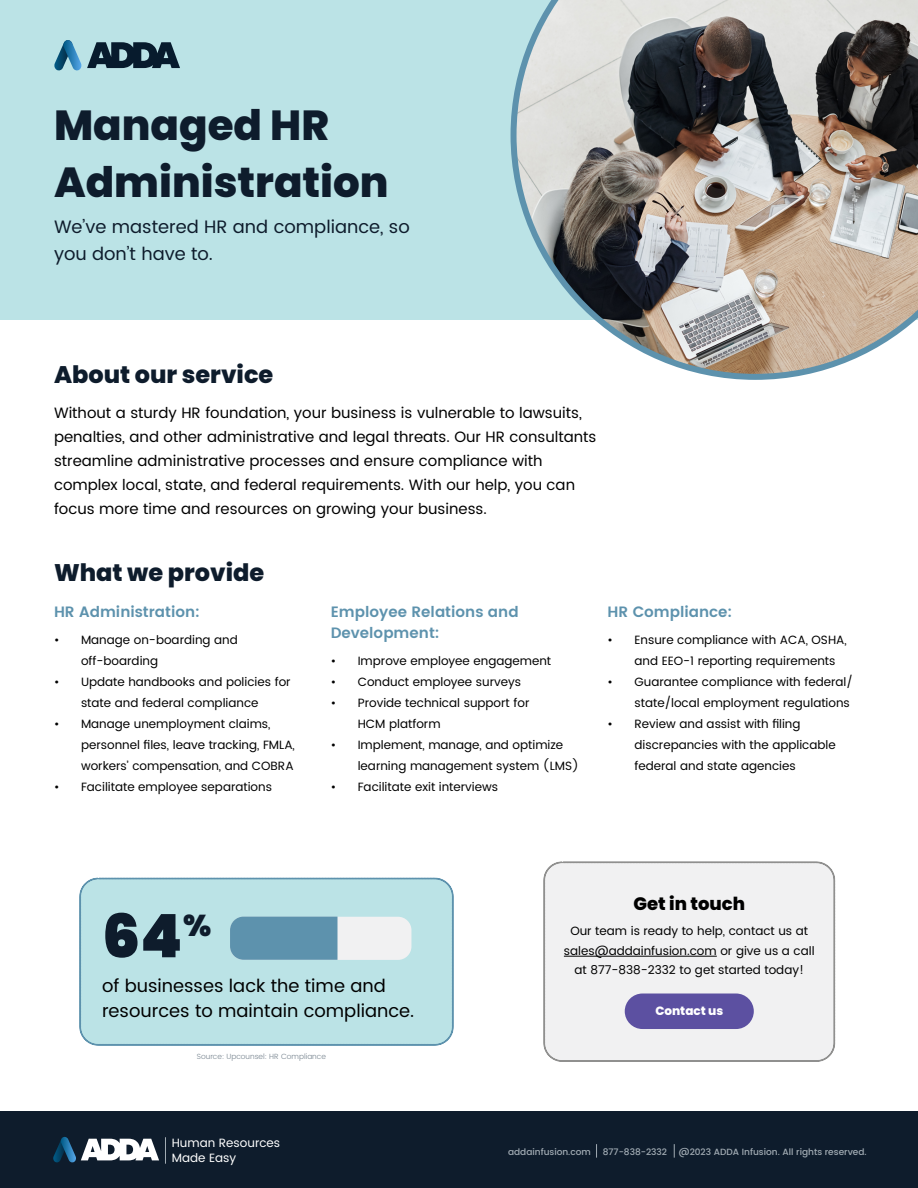
<style>
.page{position:relative;width:918px;height:1188px;background:#fff}
.page>*{position:absolute;margin:0;border:0;box-sizing:border-box;transform-origin:0 0}
.t1{font:900 60px "Poppins";color:#0e1c2c}
.t2{font:800 42px/57px "Poppins";color:#0e1c2c}
.t3{font:800 24px "Poppins";color:#0e1c2c}
.t4{font:18px/24.6px "Poppins";color:#000}
.t5{font:18px/27px "Poppins";color:#0e1c2c}
.t6{font:800 18px "Poppins";color:#000}
.t7{font:15px/24px "Poppins";color:#000}
.t8{font:600 15px "Poppins";color:#5d92ad}
.t9{font:12px/21px "Poppins";color:#000}
.t10{font:12px/14.4px "Poppins";color:#fff}
.t11{font:800 12px "Poppins";color:#fff}
.t12{font:500 9px "Poppins";color:#a2acb4}
.t13{font:300 7.5px "Poppins";color:#77848f}
</style>
<div class="page">
<div style="left:0;top:1111px;width:918px;height:77px;background:#0e1c2c"></div>
<svg style="left:53px;top:1137px;width:106px;height:26px"></svg>
<svg style="left:674px;top:1144px;width:1px;height:14px"></svg>
<svg style="left:596px;top:1144px;width:1px;height:14px"></svg>
<svg style="left:165px;top:1137px;width:1px;height:27px"></svg>
<div style="left:0;top:0;width:918px;height:320px;background:#bbe3e6"></div>
<svg style="left:511px;top:0;width:407px;height:380px;background:#a19e9a"></svg>
<svg style="left:54px;top:40px;width:126px;height:31px"></svg>
<div style="left:543px;top:861px;width:292px;height:201px;background:#f1f1f2"></div>
<div style="left:625px;top:994px;width:129px;height:35px;background:#5c50a1;border-radius:18px"></div>
<hr style="left:564px;top:956px;width:153px;height:1px;background:#000">
<div style="left:79px;top:877px;width:375px;height:169px;background:#bbe3e6"></div>
<div style="left:230px;top:917px;width:181px;height:43px;background:#f1f1f2;border-radius:14px"></div>
<div style="left:230px;top:917px;width:108px;height:43px;background:#5d92ad"></div>
<h2 class="t2" style="left:54px;top:97px;width:336px">Managed HR<br>Administration</h2>
<h3 class="t5" style="left:54px;top:214px;width:357px">We’ve mastered HR and compliance, so you don’t have to.</h3>
<h3 class="t3" style="left:54px;top:360px;width:221px">About our service</h3>
<p class="t7" style="left:54px;top:402px;width:544px">Without a sturdy HR foundation, your business is vulnerable to lawsuits, penalties, and other administrative and legal threats. Our HR consultants streamline administrative processes and ensure compliance with complex local, state, and federal requirements. With our help, you can focus more time and resources on growing your business.</p>
<h3 class="t3" style="left:54px;top:559px;width:212px">What we provide</h3>
<p class="t8" style="left:54px;top:600px;width:147px">HR Administration:</p>
<p class="t9" style="left:81px;top:630px;width:158px;text-indent:-27px">• Manage on-boarding and off-boarding</p>
<p class="t9" style="left:54px;top:672px;width:238px;text-align:center">• Update handbooks and policies for state and federal compliance</p>
<p class="t9" style="left:81px;top:714px;width:215px;text-indent:-27px">• Manage unemployment claims, personnel files, leave tracking, FMLA, workers’ compensation, and COBRA</p>
<p class="t9" style="left:54px;top:777px;width:220px">• Facilitate employee separations</p>
<p class="t8" style="left:331px;top:600px;width:189px">Employee Relations and</p>
<p class="t8" style="left:608px;top:600px;width:126px">HR Compliance:</p>
<p class="t8" style="left:331px;top:621px;width:110px">Development:</p>
<p class="t9" style="left:634px;top:630px;width:214px;text-indent:-27px">• Ensure compliance with ACA, OSHA, and EEO-1 reporting requirements</p>
<p class="t9" style="left:608px;top:672px;width:247px;text-align:right">• Guarantee compliance with federal/ state/local employment regulations</p>
<p class="t9" style="left:634px;top:714px;width:203px;text-indent:-27px">• Review and assist with filing discrepancies with the applicable federal and state agencies</p>
<p class="t9" style="left:331px;top:651px;width:222px">• Improve employee engagement</p>
<p class="t9" style="left:331px;top:672px;width:192px">• Conduct employee surveys</p>
<p class="t9" style="left:358px;top:693px;width:173px;text-indent:-27px">• Provide technical support for<br>HCM platform</p>
<p class="t9" style="left:358px;top:735px;width:223px;text-indent:-27px">• Implement, manage, and optimize learning management system (LMS)</p>
<p class="t9" style="left:331px;top:777px;width:169px">• Facilitate exit interviews</p>
<h1 class="t1" style="left:102px;top:901px;width:111px">64<sup>%</sup></h1>
<h3 class="t4" style="left:102px;top:974px;width:314px">of businesses lack the time and resources to maintain compliance.</h3>
<p class="t13" style="left:197px;top:1051px;width:131px">Source: Upcounsel: HR Compliance</p>
<p class="t10" style="left:172px;top:1136px;width:110px">Human Resources<br>Made Easy</p>
<h3 class="t6" style="left:633px;top:893px;width:113px">Get in touch</h3>
<p class="t9" style="left:564px;top:922px;width:252px;line-height:19.5px;text-align:center">Our team is ready to help, contact us at sales@addainfusion.com or give us a call at 877-838-2332 to get started today!</p>
<p class="t11" style="left:655px;top:1004px;width:69px">Contact us</p>
<p class="t12" style="left:508px;top:1145px;width:84px">addainfusion.com</p>
<p class="t12" style="left:603px;top:1145px;width:66px">877-838-2332</p>
<p class="t12" style="left:679px;top:1145px;width:189px">@2023 ADDA Infusion. All rights reserved.</p>
</div>
